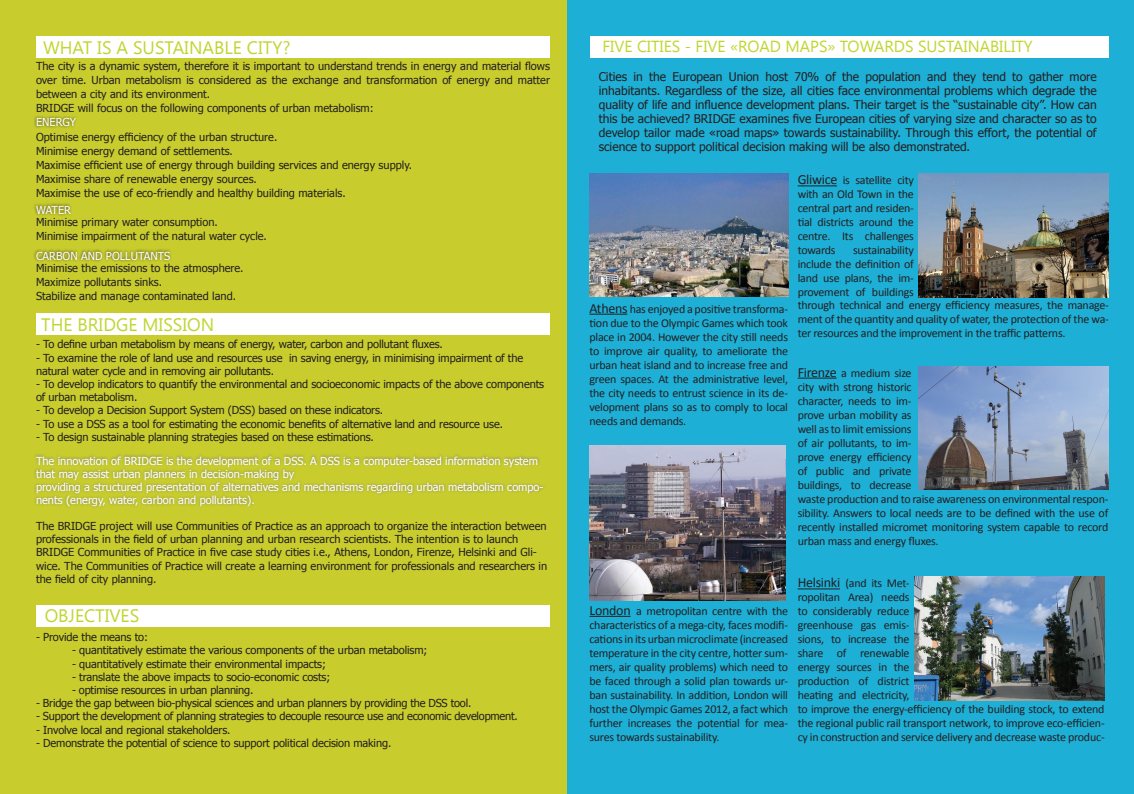
<style>
.page{position:relative;width:1134px;height:794px;background:#fff}
.page>*{position:absolute;margin:0;border:0;box-sizing:border-box;transform-origin:0 0}
.t1{font:18px "Segoe UI";color:#bfd62f}
.t2{font:16px "Segoe UI";color:#bfd62f}
.t3{font:12px/14px "Calibri";letter-spacing:-.02em;color:#231f20;text-align:justify}
.t4{font:12px/14px "Tahoma";color:#231f20;text-align:justify}
.t5{font:11px/13.2px "Tahoma";letter-spacing:-.01em;color:#231f20}
.t6{font:11px/13.2px "Tahoma";color:#fff}
.s1{font-size:14px}
</style>
<div class="page">
<div style="left:567px;top:0;width:567px;height:794px;background:#1eafd6"></div>
<div style="left:590px;top:36px;width:519px;height:21px;background:#fff"></div>
<img style="left:589px;top:174px;width:199px;height:123px">
<img style="left:918px;top:366px;width:190px;height:123px">
<img style="left:915px;top:577px;width:190px;height:123px">
<img style="left:918px;top:174px;width:191px;height:123px">
<img style="left:589px;top:445px;width:197px;height:155px">
<hr style="left:589px;top:314px;width:38px;height:1px;background:#231f20">
<hr style="left:589px;top:616px;width:41px;height:1px;background:#231f20">
<hr style="left:798px;top:378px;width:38px;height:1px;background:#231f20">
<hr style="left:798px;top:588px;width:42px;height:1px;background:#231f20">
<hr style="left:798px;top:185px;width:39px;height:1px;background:#231f20">
<div style="left:0;top:0;width:567px;height:794px;background:#c8cd2d"></div>
<div style="left:36px;top:36px;width:514px;height:21px;background:#fff"></div>
<div style="left:36px;top:605px;width:514px;height:21px;background:#fff"></div>
<div style="left:36px;top:313px;width:514px;height:22px;background:#fff"></div>
<div style="left:33px;top:453px;width:512px;height:56px;background:#7a7677;opacity:.75"></div>
<div style="left:33px;top:202px;width:40px;height:14px;background:#231f20;opacity:.75"></div>
<div style="left:34px;top:115px;width:45px;height:14px;background:#231f20;opacity:.75"></div>
<div style="left:33px;top:248px;width:140px;height:14px;background:#231f20;opacity:.75"></div>
<p class="t1" style="left:43px;top:35px;width:249px">WHAT IS A SUSTAINABLE CITY?</p>
<p class="t5" style="left:36px;top:58px;width:515px;line-height:14px;text-align:justify">The city is a dynamic system, therefore it is important to understand trends in energy and material flows over time. Urban metabolism is considered as the exchange and transformation of energy and matter between a city and its environment.</p>
<p class="t5" style="left:36px;top:101px;width:339px">BRIDGE will focus on the following components of urban metabolism:</p>
<p class="t6" style="left:36px;top:115px;width:42px">ENERGY</p>
<p class="t5" style="left:36px;top:130px;width:243px">Optimise energy efficiency of the urban structure.</p>
<p class="t5" style="left:36px;top:144px;width:198px">Minimise energy demand of settlements.</p>
<p class="t5" style="left:36px;top:158px;width:378px">Maximise efficient use of energy through building services and energy supply.</p>
<p class="t5" style="left:36px;top:172px;width:222px">Maximise share of renewable energy sources.</p>
<p class="t5" style="left:36px;top:186px;width:311px">Maximise the use of eco-friendly and healthy building materials.</p>
<p class="t6" style="left:36px;top:203px;width:37px">WATER</p>
<p class="t5" style="left:36px;top:215px;width:183px">Minimise primary water consumption.</p>
<p class="t5" style="left:36px;top:229px;width:232px">Minimise impairment of the natural water cycle.</p>
<p class="t6" style="left:36px;top:249px;width:136px">CARBON AND POLLUTANTS</p>
<p class="t5" style="left:36px;top:261px;width:209px">Minimise the emissions to the atmosphere.</p>
<p class="t5" style="left:36px;top:275px;width:128px">Maximize pollutants sinks.</p>
<p class="t5" style="left:36px;top:289px;width:202px">Stabilize and manage contaminated land.</p>
<p class="t1" style="left:41px;top:312px;width:175px">THE BRIDGE MISSION</p>
<p class="t5" style="left:36px;top:337px;width:408px">- To define urban metabolism by means of energy, water, carbon and pollutant fluxes.</p>
<p class="t5" style="left:36px;top:350px;width:489px">- To examine the role of land use and resources use in saving energy, in minimising impairment of the natural water cycle and in removing air pollutants.</p>
<p class="t5" style="left:36px;top:377px;width:510px">- To develop indicators to quantify the environmental and socioeconomic impacts of the above components of urban metabolism.</p>
<p class="t5" style="left:36px;top:403px;width:349px">- To develop a Decision Support System (DSS) based on these indicators.</p>
<p class="t5" style="left:36px;top:416px;width:468px">- To use a DSS as a tool for estimating the economic benefits of alternative land and resource use.</p>
<p class="t5" style="left:36px;top:429px;width:339px">- To design sustainable planning strategies based on these estimations.</p>
<p class="t6" style="left:36px;top:453px;width:503px">The innovation of BRIDGE is the development of a DSS. A DSS is a computer-based information system that may assist urban planners in decision-making by</p>
<p class="t6" style="left:36px;top:480px;width:509px">providing a structured presentation of alternatives and mechanisms regarding urban metabolism compo&shy;nents (energy, water, carbon and pollutants).</p>
<p class="t5" style="left:36px;top:519px;width:513px">The BRIDGE project will use Communities of Practice as an approach to organize the interaction between professionals in the field of urban planning and urban research scientists. The intention is to launch BRIDGE Communities of Practice in five case study cities i.e., Athens, London, Firenze, Helsinki and Gli&shy;wice. The Communities of Practice will create a learning environment for professionals and researchers in the field of city planning.</p>
<p class="t1" style="left:45px;top:602px;width:96px">OBJECTIVES</p>
<p class="t5" style="left:36px;top:630px;width:114px">- Provide the means to:</p>
<p class="t5" style="left:72px;top:643px;width:357px">- quantitatively estimate the various components of the urban metabolism;</p>
<p class="t5" style="left:72px;top:656px;width:255px">- quantitatively estimate their environmental impacts;</p>
<p class="t5" style="left:72px;top:669px;width:260px">- translate the above impacts to socio-economic costs;</p>
<p class="t5" style="left:72px;top:683px;width:183px">- optimise resources in urban planning.</p>
<p class="t5" style="left:36px;top:696px;width:437px">- Bridge the gap between bio-physical sciences and urban planners by providing the DSS tool.</p>
<p class="t5" style="left:36px;top:709px;width:483px">- Support the development of planning strategies to decouple resource use and economic development.</p>
<p class="t5" style="left:36px;top:722px;width:196px">- Involve local and regional stakeholders.</p>
<p class="t5" style="left:36px;top:735px;width:357px">- Demonstrate the potential of science to support political decision making.</p>
<p class="t2" style="left:602px;top:35px;width:432px">FIVE CITIES - FIVE «ROAD MAPS» TOWARDS SUSTAINABILITY</p>
<p class="t4" style="left:599px;top:69px;width:500px">Cities in the European Union host 70% of the population and they tend to gather more inhabitants. Regardless of the size, all cities face environmental problems which degrade the quality of life and influence development plans. Their target is the “sustainable city”. How can this be achieved? BRIDGE examines five European cities of varying size and character so as to develop tailor made «road maps» towards sustainability. Through this effort, the potential of science to support political decision making will be also demonstrated.</p>
<p class="t3" style="left:589px;top:301px;width:200px"><span class="s1">Athens</span> has enjoyed a positive transforma&shy;tion due to the Olympic Games which took place in 2004. However the city still needs to improve air quality, to ameliorate the urban heat island and to increase free and green spaces. At the administrative level, the city needs to entrust science in its de&shy;velopment plans so as to comply to local needs and demands.</p>
<p class="t3" style="left:798px;top:173px;width:118px"><span class="s1">Gliwice</span> is satellite city with an Old Town in the central part and residen&shy;tial districts around the centre. Its challenges towards</p>
<p class="t3" style="left:798px;top:243px;width:118px;text-indent:55px">sustainability include the definition of land use plans, the im&shy;provement of buildings</p>
<p class="t3" style="left:798px;top:297px;width:313px">through technical and energy efficiency measures, the manage&shy;ment of the quantity and quality of water, the protection of the wa&shy;ter resources and the improvement in the traffic patterns.</p>
<p class="t3" style="left:798px;top:365px;width:115px"><span class="s1">Firenze</span> a medium size city with strong historic character, needs to im&shy;prove urban mobility as well as to limit emissions of air pollutants, to im&shy;prove energy efficiency of public and private buildings, to decrease</p>
<p class="t3" style="left:798px;top:492px;width:312px">waste production and to raise awareness on environmental respon&shy;sibility. Answers to local needs are to be defined with the use of recently installed micromet monitoring system capable to record urban mass and energy fluxes.</p>
<p class="t3" style="left:589px;top:603px;width:200px"><span class="s1">London</span> a metropolitan centre with the characteristics of a mega-city, faces modifi&shy;cations in its urban microclimate (increased temperature in the city centre, hotter sum&shy;mers, air quality problems) which need to be faced through a solid plan towards ur&shy;ban sustainability. In addition, London will host the Olympic Games 2012, a fact which further increases the potential for mea&shy;sures towards sustainability.</p>
<p class="t3" style="left:798px;top:576px;width:113px"><span class="s1">Helsinki</span> (and its Met&shy;ropolitan Area) needs to considerably reduce greenhouse gas emis&shy;sions, to increase the share of renewable energy sources in the production of district heating and electricity,</p>
<p class="t3" style="left:798px;top:701px;width:308px">to improve the energy-efficiency of the building stock, to extend the regional public rail transport network, to improve eco-efficien&shy;cy in construction and service delivery and decrease waste produc-</p>
</div>
